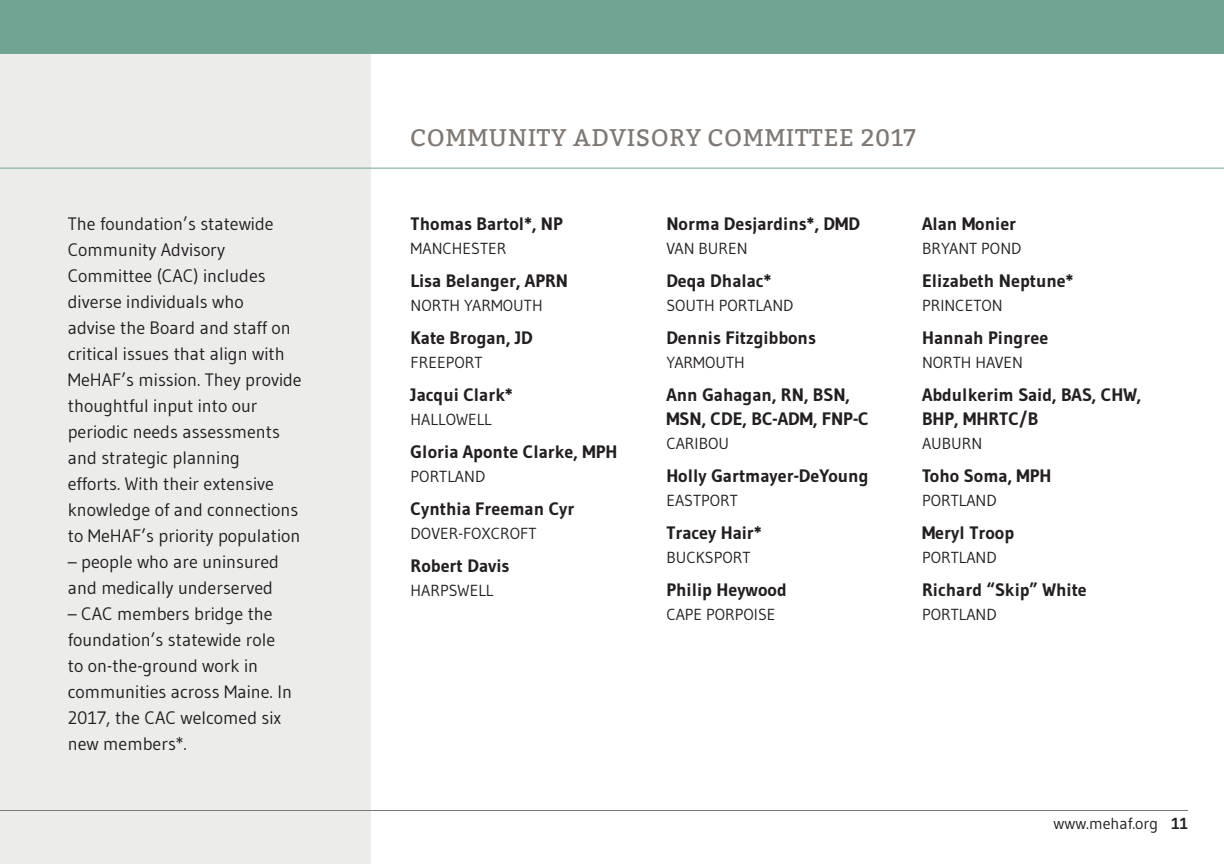
<style>
.page{position:relative;width:1224px;height:864px;background:#fff}
.page>*{position:absolute;margin:0;border:0;box-sizing:border-box;transform-origin:0 0}
.t1{font:24px "Bitter";letter-spacing:.025em;color:#7e7772}
.t2{font:18px/26px "Gudea";color:#231f20}
.t3{font:700 18px/24px "Gudea";color:#231f20}
.t4{font:16px "Gudea";color:#231f20}
.s1{font-weight:700}
</style>
<div class="page">
<div style="left:0;top:54px;width:370px;height:810px;background:#ececeb"></div>
<hr style="left:0;top:810px;width:1188px;height:1px;background:#7e7772">
<hr style="left:0;top:168px;width:1224px;height:1px;background:#71a492">
<div style="left:0;top:0;width:1224px;height:54px;background:#71a492"></div>
<p class="t2" style="left:68px;top:210px;width:235px">The foundation’s statewide<br>Community Advisory<br>Committee (CAC) includes diverse individuals who<br>advise the Board and staff on critical issues that align with<br>MeHAF’s mission. They provide thoughtful input into our periodic needs assessments and strategic planning<br>efforts. With their extensive knowledge of and connections to MeHAF’s priority population</p>
<p class="t2" style="left:68px;top:548px;width:213px">– people who are uninsured and medically underserved</p>
<p class="t2" style="left:68px;top:600px;width:226px">– CAC members bridge the foundation’s statewide role to on-the-ground work in communities across Maine. In<br>2017, the CAC welcomed six new members*.</p>
<p class="t1" style="left:411px;top:123px;width:507px">COMMUNITY ADVISORY COMMITTEE 2017</p>
<p class="t3" style="left:411px;top:212px;width:154px">Thomas Bartol*, NP</p>
<p class="t4" style="left:411px;top:238px;width:97px">MANCHESTER</p>
<p class="t3" style="left:411px;top:269px;width:159px">Lisa Belanger, APRN</p>
<p class="t4" style="left:411px;top:295px;width:133px">NORTH YARMOUTH</p>
<p class="t3" style="left:411px;top:326px;width:124px">Kate Brogan, JD</p>
<p class="t4" style="left:411px;top:352px;width:73px">FREEPORT</p>
<p class="t3" style="left:411px;top:383px;width:104px">Jacqui Clark*</p>
<p class="t4" style="left:411px;top:409px;width:83px">HALLOWELL</p>
<p class="t3" style="left:411px;top:440px;width:208px">Gloria Aponte Clarke, MPH</p>
<p class="t4" style="left:411px;top:466px;width:76px">PORTLAND</p>
<p class="t3" style="left:411px;top:497px;width:165px">Cynthia Freeman Cyr</p>
<p class="t4" style="left:411px;top:523px;width:127px">DOVER-FOXCROFT</p>
<p class="t3" style="left:411px;top:554px;width:100px">Robert Davis</p>
<p class="t4" style="left:411px;top:580px;width:84px">HARPSWELL</p>
<p class="t3" style="left:666px;top:212px;width:195px">Norma Desjardins*, DMD</p>
<p class="t4" style="left:666px;top:238px;width:83px">VAN BUREN</p>
<p class="t3" style="left:666px;top:269px;width:107px">Deqa Dhalac*</p>
<p class="t4" style="left:666px;top:295px;width:129px">SOUTH PORTLAND</p>
<p class="t3" style="left:666px;top:326px;width:151px">Dennis Fitzgibbons</p>
<p class="t4" style="left:666px;top:352px;width:80px">YARMOUTH</p>
<p class="t3" style="left:666px;top:383px;width:185px">Ann Gahagan, RN, BSN,</p>
<p class="t3" style="left:666px;top:407px;width:204px">MSN, CDE, BC-ADM, FNP-C</p>
<p class="t4" style="left:666px;top:433px;width:64px">CARIBOU</p>
<p class="t3" style="left:666px;top:464px;width:204px">Holly Gartmayer-DeYoung</p>
<p class="t4" style="left:666px;top:490px;width:73px">EASTPORT</p>
<p class="t3" style="left:666px;top:521px;width:97px">Tracey Hair*</p>
<p class="t4" style="left:666px;top:547px;width:86px">BUCKSPORT</p>
<p class="t3" style="left:666px;top:578px;width:122px">Philip Heywood</p>
<p class="t4" style="left:666px;top:604px;width:111px">CAPE PORPOISE</p>
<p class="t3" style="left:922px;top:212px;width:96px">Alan Monier</p>
<p class="t4" style="left:922px;top:238px;width:101px">BRYANT POND</p>
<p class="t3" style="left:922px;top:269px;width:153px">Elizabeth Neptune*</p>
<p class="t4" style="left:922px;top:295px;width:82px">PRINCETON</p>
<p class="t3" style="left:922px;top:326px;width:128px">Hannah Pingree</p>
<p class="t4" style="left:922px;top:352px;width:103px">NORTH HAVEN</p>
<p class="t3" style="left:922px;top:383px;width:221px">Abdulkerim Said, BAS, CHW,<br>BHP, MHRTC/B</p>
<p class="t4" style="left:922px;top:433px;width:62px">AUBURN</p>
<p class="t3" style="left:922px;top:464px;width:131px">Toho Soma, MPH</p>
<p class="t4" style="left:922px;top:490px;width:76px">PORTLAND</p>
<p class="t3" style="left:922px;top:521px;width:94px">Meryl Troop</p>
<p class="t4" style="left:922px;top:547px;width:76px">PORTLAND</p>
<p class="t3" style="left:922px;top:578px;width:166px">Richard “Skip” White</p>
<p class="t4" style="left:922px;top:604px;width:76px">PORTLAND</p>
<p class="t4" style="left:1054px;top:813px;width:136px">www.mehaf.org <span class="s1">11</span></p>
</div>
